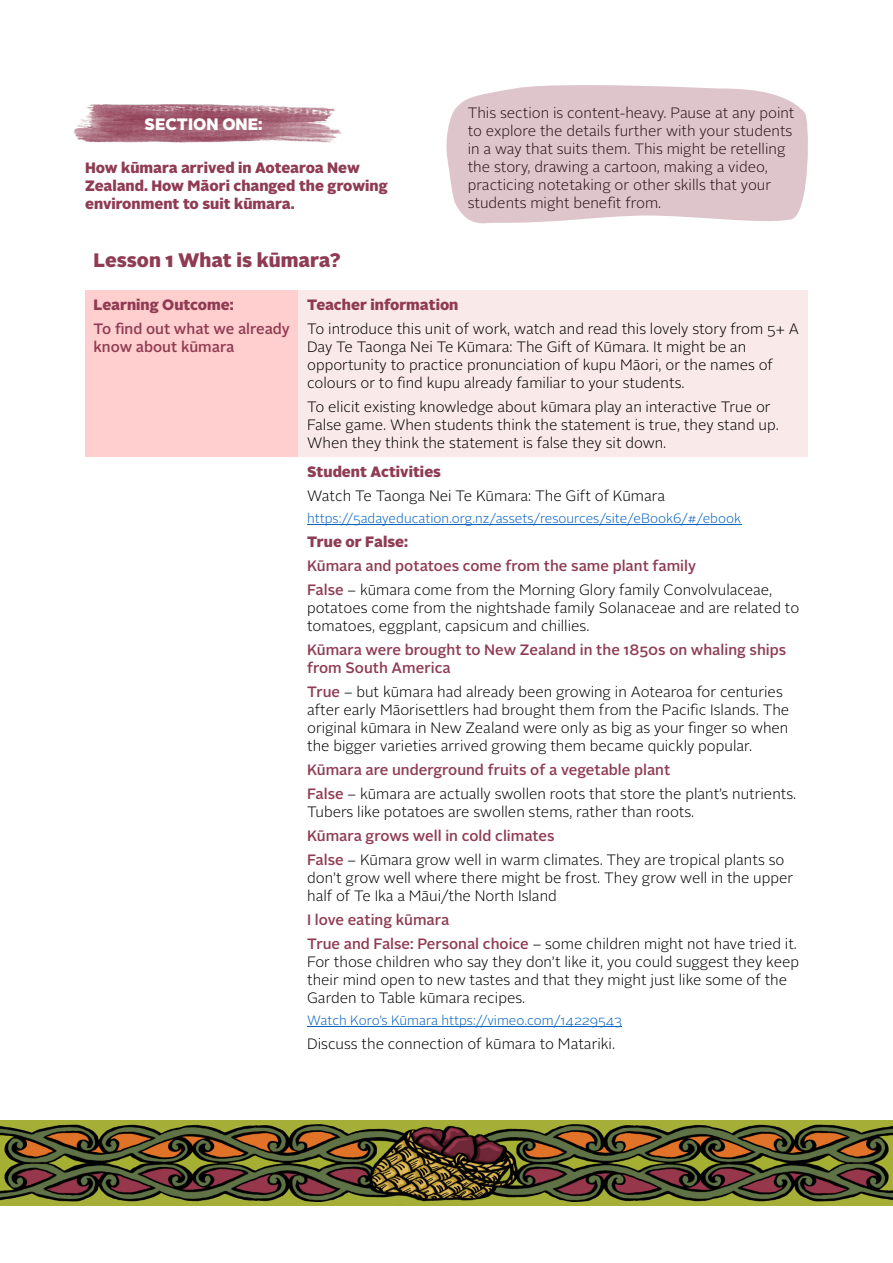
<style>
.page{position:relative;width:893px;height:1263px;background:#fff}
.page>*{position:absolute;margin:0;border:0;box-sizing:border-box;transform-origin:0 0}
.t1{font:900 19.5px "Alright Sans";color:#8f3c53}
.t2{font:900 16.5px "Alright Sans";color:#fff}
.t3{font:300 15px/18px "Alright Sans";color:#000}
.t4{font:500 15px/18px "Alright Sans";color:#8f3c53}
.t5{font:900 15px/18px "Alright Sans";color:#8f3c53}
.t6{font:300 13.5px "Alright Sans";color:#0563c1}
.s1{font-weight:500;color:#8f3c53}
.s2{font-weight:300;color:#000}
</style>
<div class="page">
<div style="left:85px;top:290px;width:214px;height:167px;background:#ffcece"></div>
<div style="left:299px;top:290px;width:509px;height:167px;background:#fae9e9"></div>
<hr style="left:307px;top:524px;width:434px;height:1px;background:#0563c1">
<hr style="left:307px;top:1026px;width:315px;height:1px;background:#0563c1">
<img style="left:74px;top:105px;width:268px;height:38px">
<svg style="left:446px;top:85px;width:362px;height:139px;background:#e0cad0"></svg>
<img style="left:0;top:1120px;width:893px;height:85px">
<p class="t2" style="left:145px;top:117px;width:119px">SECTION ONE:</p>
<p class="t5" style="left:85px;top:160px;width:304px">How kūmara arrived in Aotearoa New<br>Zealand. How Māori changed the growing environment to suit kūmara.</p>
<p class="t3" style="left:468px;top:105px;width:328px">This section is content-heavy. Pause at any point to explore the details further with your students in a way that suits them. This might be retelling the story, drawing a cartoon, making a video, practicing notetaking or other skills that your students might benefit from.</p>
<h1 class="t1" style="left:94px;top:253px;width:249px">Lesson 1 What is kūmara?</h1>
<p class="t5" style="left:94px;top:297px;width:142px">Learning Outcome:</p>
<p class="t4" style="left:94px;top:321px;width:198px">To find out what we already know about kūmara</p>
<p class="t5" style="left:307px;top:297px;width:153px">Teacher information</p>
<p class="t3" style="left:307px;top:321px;width:493px">To introduce this unit of work, watch and read this lovely story from 5+ A Day Te Taonga Nei Te Kūmara: The Gift of Kūmara. It might be an opportunity to practice pronunciation of kupu Māori, or the names of colours or to find kupu already familiar to your students.</p>
<p class="t3" style="left:307px;top:399px;width:473px">To elicit existing knowledge about kūmara play an interactive True or<br>False game. When students think the statement is true, they stand up.<br>When they think the statement is false they sit down.</p>
<p class="t5" style="left:307px;top:464px;width:135px">Student Activities</p>
<p class="t3" style="left:307px;top:488px;width:359px">Watch Te Taonga Nei Te Kūmara: The Gift of Kūmara</p>
<p class="t6" style="left:307px;top:513px;width:435px">https://5adayeducation.org.nz/assets/resources/site/eBook6/#/ebook</p>
<p class="t5" style="left:307px;top:534px;width:102px">True or False:</p>
<p class="t3" style="left:307px;top:555px;width:467px;line-height:24px"><span class="s1">Kūmara and potatoes come from the same plant family<br>False</span> – kūmara come from the Morning Glory family Convolvulaceae,</p>
<p class="t3" style="left:307px;top:600px;width:494px">potatoes come from the nightshade family Solanaceae and are related to tomatoes, eggplant, capsicum and chillies.</p>
<p class="t4" style="left:307px;top:642px;width:481px">Kūmara were brought to New Zealand in the 1850s on whaling ships from South America</p>
<p class="t3" style="left:307px;top:684px;width:484px"><span class="s1">True</span> – but kūmara had already been growing in Aotearoa for centuries after early Māorisettlers had brought them from the Pacific Islands. The original kūmara in New Zealand were only as big as your finger so when the bigger varieties arrived growing them became quickly popular.</p>
<p class="t3" style="left:307px;top:759px;width:491px;line-height:24px"><span class="s1">Kūmara are underground fruits of a vegetable plant<br>False</span> – kūmara are actually swollen roots that store the plant’s nutrients.</p>
<p class="t3" style="left:307px;top:804px;width:389px">Tubers like potatoes are swollen stems, rather than roots.</p>
<p class="t3" style="left:307px;top:825px;width:479px;line-height:24px"><span class="s1">Kūmara grows well in cold climates<br>False</span> – Kūmara grow well in warm climates. They are tropical plants so</p>
<p class="t3" style="left:307px;top:870px;width:488px">don’t grow well where there might be frost. They grow well in the upper half of Te Ika a Māui/the North Island</p>
<p class="t4" style="left:307px;top:909px;width:491px;line-height:24px">I love eating kūmara<br>True and False: Personal choice <span class="s2">– some children might not have tried it.</span></p>
<p class="t3" style="left:307px;top:954px;width:494px">For those children who say they don’t like it, you could suggest they keep their mind open to new tastes and that they might just like some of the<br>Garden to Table kūmara recipes.</p>
<p class="t6" style="left:307px;top:1015px;width:316px">Watch Koro’s Kūmara https://vimeo.com/14229543</p>
<p class="t3" style="left:307px;top:1036px;width:310px">Discuss the connection of kūmara to Matariki.</p>
</div>
